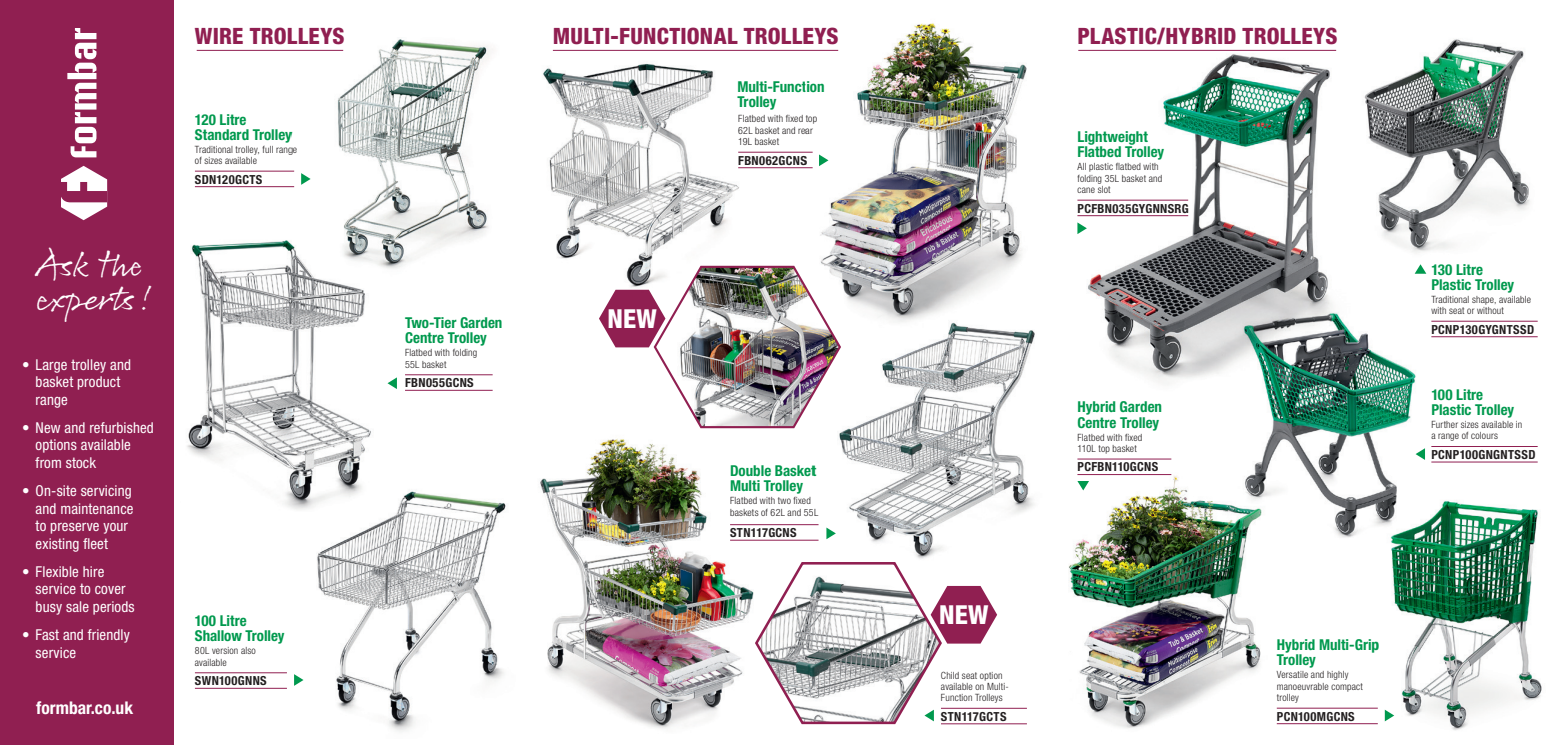
<style>
.page{position:relative;width:1563px;height:745px;background:#fff}
.page>*{position:absolute;margin:0;border:0;box-sizing:border-box;transform-origin:0 0}
.t1{font:35px/33.8px "Rollerscript Rough";letter-spacing:.005em;color:#fff}
.t2{font:800 condensed 26.12px "Helvetica Neue LT Std";letter-spacing:.01em;color:#fff}
.t3{font:800 condensed 22.5px "Helvetica Neue LT Std";letter-spacing:.015em;color:#901f51}
.t4{font:700 condensed 17.5px "Helvetica Neue LT Std";color:#fff}
.t5{font:700 condensed 15px/15px "Helvetica Neue LT Std";color:#00994e}
.t6{font:condensed 15px/17.5px "Helvetica Neue LT Std";letter-spacing:.01em;color:#fff}
.t7{font:700 condensed 12.5px "Helvetica Neue LT Std";letter-spacing:.03em;color:#231f20}
.t8{font:300 condensed 10px/11.2px "Helvetica Neue LT Std";letter-spacing:.02em;color:#231f20}
</style>
<div class="page">
<div style="left:0;top:0;width:174px;height:744px;background:#901f51"></div>
<img style="left:303px;top:490px;width:203px;height:242px">
<img style="left:187px;top:240px;width:209px;height:271px">
<hr style="left:405px;top:374px;width:88px;height:1px;background:#901f51">
<hr style="left:405px;top:390px;width:88px;height:1px;background:#901f51">
<hr style="left:195px;top:672px;width:92px;height:1px;background:#901f51">
<hr style="left:195px;top:687px;width:92px;height:1px;background:#901f51">
<hr style="left:195px;top:171px;width:99px;height:1px;background:#901f51">
<hr style="left:195px;top:186px;width:99px;height:1px;background:#901f51">
<img style="left:292px;top:39px;width:201px;height:250px">
<svg style="left:294px;top:674px;width:9px;height:11px"></svg>
<svg style="left:301px;top:173px;width:10px;height:12px"></svg>
<svg style="left:67px;top:28px;width:29px;height:129px"></svg>
<svg style="left:61px;top:166px;width:46px;height:54px"></svg>
<svg style="left:387px;top:377px;width:10px;height:12px"></svg>
<hr style="left:197px;top:50px;width:146px;height:1px;background:#901f51">
<hr style="left:553px;top:50px;width:285px;height:1px;background:#901f51">
<hr style="left:738px;top:152px;width:74px;height:1px;background:#901f51">
<hr style="left:738px;top:167px;width:74px;height:1px;background:#901f51">
<hr style="left:730px;top:524px;width:88px;height:1px;background:#901f51">
<hr style="left:730px;top:539px;width:88px;height:1px;background:#901f51">
<hr style="left:941px;top:707px;width:86px;height:1px;background:#901f51">
<hr style="left:941px;top:723px;width:86px;height:1px;background:#901f51">
<img style="left:599px;top:265px;width:216px;height:164px">
<img style="left:540px;top:438px;width:219px;height:291px">
<img style="left:815px;top:330px;width:220px;height:229px">
<img style="left:1077px;top:49px;width:260px;height:335px">
<img style="left:1069px;top:458px;width:192px;height:270px">
<hr style="left:1078px;top:50px;width:258px;height:1px;background:#901f51">
<hr style="left:1077px;top:200px;width:111px;height:1px;background:#901f51">
<hr style="left:1077px;top:215px;width:111px;height:1px;background:#901f51">
<hr style="left:1077px;top:458px;width:94px;height:1px;background:#901f51">
<hr style="left:1077px;top:474px;width:94px;height:1px;background:#901f51">
<hr style="left:1276px;top:707px;width:101px;height:1px;background:#901f51">
<hr style="left:1276px;top:723px;width:101px;height:1px;background:#901f51">
<svg style="left:1419px;top:448px;width:6px;height:11px"></svg>
<img style="left:807px;top:23px;width:223px;height:308px">
<svg style="left:1077px;top:480px;width:12px;height:10px"></svg>
<svg style="left:1077px;top:222px;width:10px;height:12px"></svg>
<img style="left:543px;top:49px;width:197px;height:247px">
<svg style="left:826px;top:527px;width:10px;height:12px"></svg>
<svg style="left:753px;top:559px;width:244px;height:166px"></svg>
<img style="left:1364px;top:39px;width:166px;height:214px">
<img style="left:1384px;top:501px;width:158px;height:230px">
<img style="left:1232px;top:308px;width:187px;height:243px">
<hr style="left:1431px;top:321px;width:106px;height:1px;background:#901f51">
<hr style="left:1431px;top:336px;width:106px;height:1px;background:#901f51">
<hr style="left:1431px;top:446px;width:106px;height:1px;background:#901f51">
<hr style="left:1431px;top:461px;width:106px;height:1px;background:#901f51">
<svg style="left:1415px;top:264px;width:11px;height:9px"></svg>
<h1 class="t1" style="left:36px;top:246px;width:120px">Ask the experts!</h1>
<h3 class="t6" style="left:36px;top:355px;width:97px;text-indent:-13px">• Large trolley and basket product range</h3>
<h3 class="t6" style="left:36px;top:418px;width:120px;text-indent:-13px">• New and refurbished options available from stock</h3>
<h3 class="t6" style="left:36px;top:481px;width:99px;text-indent:-13px">• On-site servicing and maintenance to preserve your existing fleet</h3>
<h3 class="t6" style="left:36px;top:562px;width:100px;text-indent:-13px">• Flexible hire service to cover busy sale periods</h3>
<h3 class="t6" style="left:36px;top:625px;width:96px;text-indent:-13px">• Fast and friendly service</h3>
<h3 class="t4" style="left:36px;top:697px;width:98px">formbar.co.uk</h3>
<h3 class="t3" style="left:195px;top:22px;width:151px">WIRE TROLLEYS</h3>
<h3 class="t5" style="left:195px;top:111px;width:98px">120 Litre<br>Standard Trolley</h3>
<p class="t8" style="left:195px;top:143px;width:104px">Traditional trolley, full range of sizes available</p>
<p class="t7" style="left:195px;top:171px;width:69px">SDN120GCTS</p>
<h3 class="t5" style="left:195px;top:612px;width:91px">100 Litre<br>Shallow Trolley</h3>
<p class="t8" style="left:195px;top:644px;width:62px">80L version also available</p>
<p class="t7" style="left:195px;top:672px;width:73px">SWN100GNNS</p>
<h3 class="t3" style="left:553px;top:22px;width:287px">MULTI-FUNCTIONAL TROLLEYS</h3>
<h3 class="t5" style="left:737px;top:79px;width:89px">Multi-Function<br>Trolley</h3>
<p class="t8" style="left:738px;top:113px;width:80px">Flatbed with fixed top<br>62L basket and rear<br>19L basket</p>
<p class="t7" style="left:738px;top:152px;width:70px">FBN062GCNS</p>
<h3 class="t5" style="left:405px;top:315px;width:99px">Two-Tier Garden<br>Centre Trolley</h3>
<p class="t8" style="left:405px;top:347px;width:74px">Flatbed with folding<br>55L basket</p>
<p class="t7" style="left:405px;top:375px;width:70px">FBN055GCNS</p>
<h2 class="t2" style="left:607px;top:302px;width:51px">NEW</h2>
<h3 class="t5" style="left:730px;top:463px;width:87px">Double Basket<br>Multi Trolley</h3>
<p class="t8" style="left:730px;top:495px;width:90px">Flatbed with two fixed baskets of 62L and 55L</p>
<p class="t7" style="left:730px;top:524px;width:68px">STN117GCNS</p>
<h2 class="t2" style="left:939px;top:598px;width:51px">NEW</h2>
<p class="t8" style="left:941px;top:668px;width:69px">Child seat option available on Multi-<br>Function Trolleys</p>
<p class="t7" style="left:941px;top:708px;width:67px">STN117GCTS</p>
<h3 class="t3" style="left:1077px;top:22px;width:261px">PLASTIC/HYBRID TROLLEYS</h3>
<h3 class="t5" style="left:1077px;top:129px;width:88px">Lightweight<br>Flatbed Trolley</h3>
<p class="t8" style="left:1077px;top:161px;width:86px">All plastic flatbed with folding 35L basket and cane slot</p>
<p class="t7" style="left:1077px;top:200px;width:113px">PCFBN035GYGNNSRG</p>
<h3 class="t5" style="left:1077px;top:399px;width:86px">Hybrid Garden<br>Centre Trolley</h3>
<p class="t8" style="left:1077px;top:431px;width:66px">Flatbed with fixed<br>110L top basket</p>
<p class="t7" style="left:1077px;top:459px;width:82px">PCFBN110GCNS</p>
<h3 class="t5" style="left:1431px;top:261px;width:84px">130 Litre<br>Plastic Trolley</h3>
<p class="t8" style="left:1431px;top:293px;width:101px">Traditional shape, available with seat or without</p>
<p class="t7" style="left:1431px;top:321px;width:104px">PCNP130GYGNTSSD</p>
<h3 class="t5" style="left:1431px;top:386px;width:84px">100 Litre<br>Plastic Trolley</h3>
<p class="t8" style="left:1431px;top:418px;width:92px">Further sizes available in a range of colours</p>
<p class="t7" style="left:1431px;top:446px;width:106px">PCNP100GNGNTSSD</p>
<h3 class="t5" style="left:1276px;top:637px;width:104px">Hybrid Multi-Grip<br>Trolley</h3>
<p class="t8" style="left:1276px;top:668px;width:88px">Versatile and highly manoeuvrable compact trolley</p>
<p class="t7" style="left:1276px;top:708px;width:79px">PCN100MGCNS</p>
</div>
